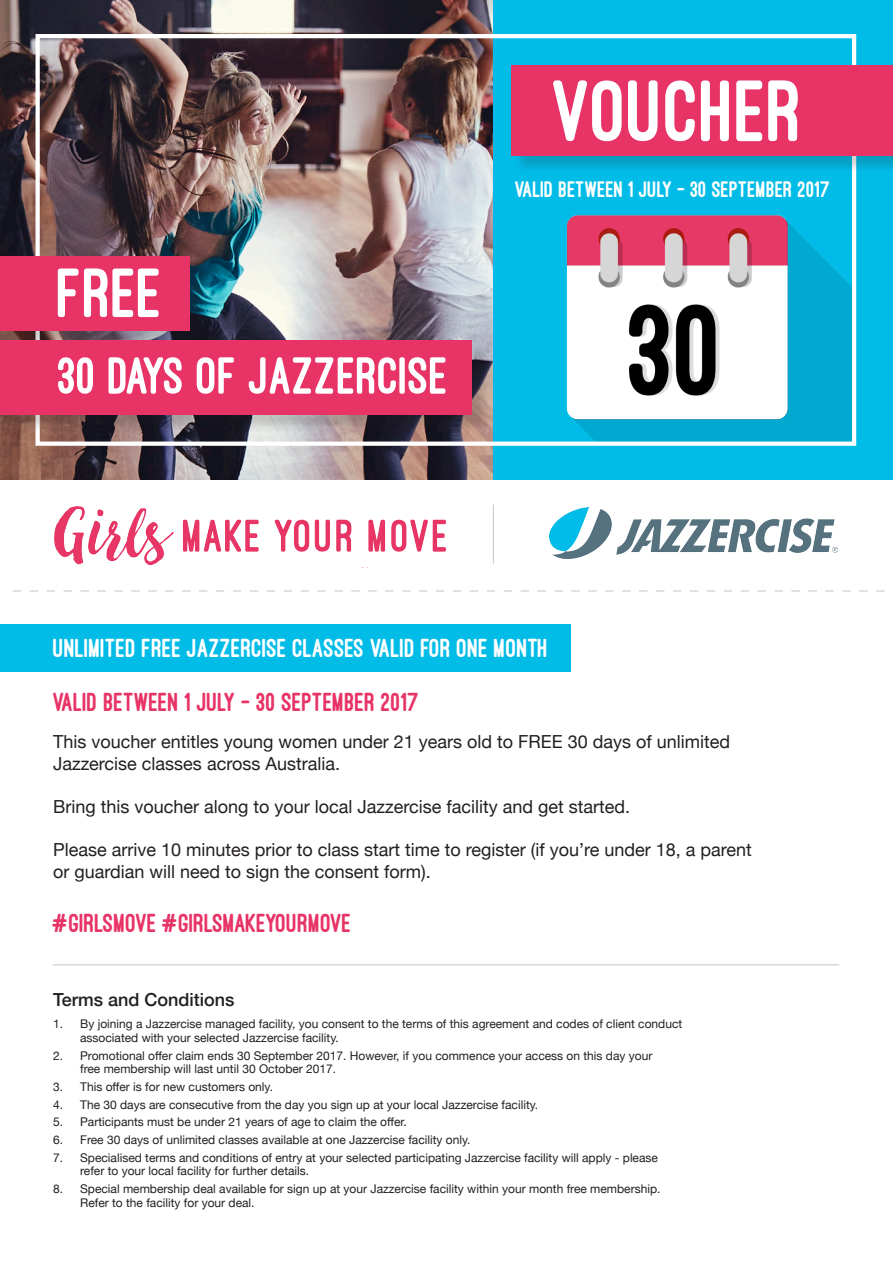
<style>
.page{position:relative;width:893px;height:1263px;background:#fff}
.page>*{position:absolute;margin:0;border:0;box-sizing:border-box;transform-origin:0 0}
.t1{font:800 90px "Ostrich Sans";color:#fff}
.t2{font:800 72px "Ostrich Sans";color:#fff}
.t3{font:800 54px "Ostrich Sans";color:#fff}
.t4{font:800 27px "Ostrich Sans";color:#e83366}
.t5{font:800 27px "Ostrich Sans";color:#fff}
.t6{font:800 23.25px "Ostrich Sans";color:#fff}
.body{font:18px/21.6px "Helvetica Neue";color:#231f20}
.terms_and_conditions{font:500 18px "Helvetica Neue";color:#231f20}
.t7{font:12px/13.5px "Helvetica Neue";color:#231f20}
</style>
<div class="page">
<img style="left:0;top:0;width:494px;height:480px">
<img style="left:549px;top:507px;width:289px;height:52px">
<div style="left:494px;top:0;width:399px;height:480px;background:#02bce8"></div>
<hr style="left:493px;top:505px;width:1px;height:58px;background:#c8c8c7">
<img style="left:54px;top:506px;width:392px;height:60px">
<img style="left:566px;top:215px;width:285px;height:226px">
<div style="left:36px;top:34px;width:820px;height:412px;border:4px solid #fff"></div>
<div style="left:0;top:259px;width:209px;height:91px;background:#231f20;opacity:.2"></div>
<div style="left:0;top:257px;width:190px;height:74px;background:#e83366"></div>
<div style="left:514px;top:67px;width:379px;height:108px;background:#231f20;opacity:.2"></div>
<div style="left:511px;top:65px;width:382px;height:91px;background:#e83366"></div>
<div style="left:0;top:342px;width:491px;height:91px;background:#231f20;opacity:.2"></div>
<div style="left:0;top:340px;width:472px;height:74px;background:#e83366"></div>
<svg style="left:13px;top:590px;width:871px;height:1px"></svg>
<hr style="left:53px;top:964px;width:786px;height:1px;background:#c8c8c7">
<div style="left:0;top:624px;width:570px;height:48px;background:#02bce8"></div>
<p class="t1" style="left:553px;top:63px;width:253px">VOUCHER</p>
<p class="t2" style="left:58px;top:255px;width:107px">FREE</p>
<p class="t3" style="left:58px;top:347px;width:392px">30 DAYS OF JAZZERCISE</p>
<p class="t6" style="left:515px;top:177px;width:317px">VALID BETWEEN 1 JULY - 30 SEPTEMBER 2017</p>
<p class="t5" style="left:53px;top:633px;width:497px">UNLIMITED FREE JAZZERCISE CLASSES VALID FOR ONE MONTH</p>
<p class="t4" style="left:53px;top:688px;width:368px">VALID BETWEEN 1 JULY – 30 SEPTEMBER 2017</p>
<p class="body" style="left:53px;top:732px;width:679px">This voucher entitles young women under 21 years old to FREE 30 days of unlimited<br>Jazzercise classes across Australia.</p>
<p class="body" style="left:53px;top:797px;width:579px">Bring this voucher along to your local Jazzercise facility and get started.</p>
<p class="body" style="left:53px;top:840px;width:700px">Please arrive 10 minutes prior to class start time to register (if you’re under 18, a parent or guardian will need to sign the consent form).</p>
<p class="t4" style="left:53px;top:909px;width:300px">#GIRLSMOVE #GIRLSMAKEYOURMOVE</p>
<p class="terms_and_conditions" style="left:53px;top:985px;width:183px">Terms and Conditions</p>
<p class="t7" style="left:80px;top:1018px;width:604px;text-indent:-27px">1. By joining a Jazzercise managed facility, you consent to the terms of this agreement and codes of client conduct associated with your selected Jazzercise facility.</p>
<p class="t7" style="left:80px;top:1049px;width:574px;text-indent:-27px">2. Promotional offer claim ends 30 September 2017. However, if you commence your access on this day your free membership will last until 30 October 2017.</p>
<p class="t7" style="left:53px;top:1080px;width:221px">3. This offer is for new customers only.</p>
<p class="t7" style="left:53px;top:1098px;width:487px">4. The 30 days are consecutive from the day you sign up at your local Jazzercise facility.</p>
<p class="t7" style="left:53px;top:1116px;width:355px">5. Participants must be under 21 years of age to claim the offer.</p>
<p class="t7" style="left:53px;top:1134px;width:419px">6. Free 30 days of unlimited classes available at one Jazzercise facility only.</p>
<p class="t7" style="left:80px;top:1151px;width:579px;text-indent:-27px">7. Specialised terms and conditions of entry at your selected participating Jazzercise facility will apply - please refer to your local facility for further details.</p>
<p class="t7" style="left:80px;top:1183px;width:582px;text-indent:-27px">8. Special membership deal available for sign up at your Jazzercise facility within your month free membership.<br>Refer to the facility for your deal.</p>
</div>
